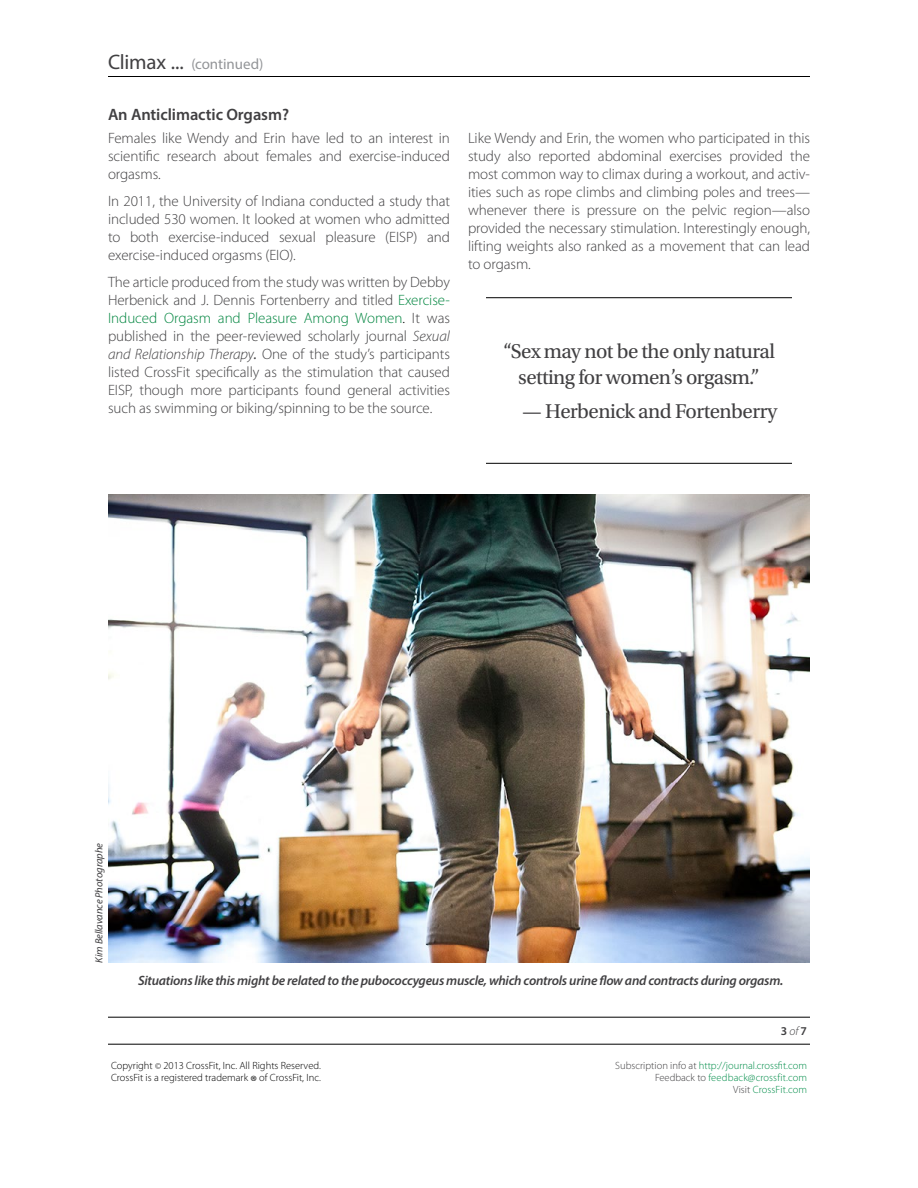
<style>
.page{position:relative;width:918px;height:1188px;background:#fff}
.page>*{position:absolute;margin:0;border:0;box-sizing:border-box;transform-origin:0 0}
.t1{font:21px/25.2px "Utopia Std";letter-spacing:-.025em;color:#414042;text-align:center}
.t2{font:600 16.5px "Myriad Pro";letter-spacing:-.005em;color:#414042}
.t3{font:300 15px/18px "Myriad Pro";letter-spacing:-.005em;color:#414042;text-align:justify}
.t4{font:15px "Myriad Pro";letter-spacing:-.005em;color:#939598}
.t5{font:italic 600 13.5px "Myriad Pro";letter-spacing:-.02em;color:#414042}
.t6{font:600 12px "Myriad Pro";color:#414042}
.t7{font:300 10.5px/12px "Myriad Pro";color:#008d49;text-align:right}
.t8{font:300 10.5px/12px "Myriad Pro";color:#000}
.t9{font:italic 10.5px "Myriad Pro";letter-spacing:-.005em;color:#414042}
.s1{font-size:21px;color:#414042}
.s2{color:#00853f}
.s3{color:#000}
.s4{font-style:italic}
.s5{font-weight:400;font-style:italic}
.s6{font-weight:300;font-style:italic}
.s7{font-size:9px}
.s8{font-size:16.5px}
.s9{color:#414042}
</style>
<div class="page">
<hr style="left:108px;top:76px;width:702px;height:1px;background:#000">
<hr style="left:108px;top:1017px;width:702px;height:1px;background:#000">
<hr style="left:108px;top:1044px;width:702px;height:1px;background:#000">
<img style="left:108px;top:494px;width:702px;height:468px">
<hr style="left:486px;top:297px;width:306px;height:1px;background:#000">
<hr style="left:486px;top:463px;width:306px;height:1px;background:#000">
<p class="t4" style="left:108px;top:55px;width:157px"><span class="s1">Climax ...</span> (continued)</p>
<p class="t2" style="left:108px;top:104px;width:183px">An Anticlimactic Orgasm?</p>
<p class="t3" style="left:108px;top:129px;width:344px">Females like Wendy and Erin have led to an interest in scientific research about females and exercise-induced orgasms.</p>
<p class="t3" style="left:108px;top:192px;width:344px">In 2011, the University of Indiana conducted a study that included 530 women. It looked at women who admitted to both exercise-induced sexual pleasure (EISP) and exercise-induced orgasms (EIO).</p>
<p class="t3" style="left:108px;top:273px;width:344px">The article produced from the study was written by Debby Herbenick and J. Dennis Fortenberry and titled <span class="s2">Exercise-Induced Orgasm and Pleasure Among Women</span><span class="s3">.</span> It was published in the peer-reviewed scholarly journal <span class="s4">Sexual and Relationship Therapy</span><span class="s5">.</span> One of the study’s participants listed CrossFit specifically as the stimulation that caused EISP, though more participants found general activities such as swimming or biking/spinning to be the source.</p>
<p class="t3" style="left:468px;top:130px;width:344px">Like Wendy and Erin, the women who participated in this study also reported abdominal exercises provided the most common way to climax during a workout, and activ&shy;ities such as rope climbs and climbing poles and trees— whenever there is pressure on the pelvic region—also provided the necessary stimulation. Interestingly enough, lifting weights also ranked as a movement that can lead to orgasm.</p>
<h1 class="t1" style="left:503px;top:339px;width:273px">“Sex may not be the only natural setting for women’s orgasm.”</h1>
<h1 class="t1" style="left:522px;top:399px;width:257px">— Herbenick and Fortenberry</h1>
<p class="t9" style="left:92px;top:963px;width:121px;rotate:-90deg">Kim Bellavance Photographe</p>
<p class="t5" style="left:138px;top:972px;width:647px">Situations like this might be related to the pubococcygeus muscle, which controls urine flow and contracts during orgasm.</p>
<p class="t6" style="left:781px;top:1023px;width:28px">3 <span class="s6">of</span> 7</p>
<p class="t8" style="left:111px;top:1060px;width:211px">Copyright <span class="s7">©</span> 2013 CrossFit, Inc. All Rights Reserved.<br>CrossFit is a registered trademark <span class="s8">®</span> of CrossFit, Inc.</p>
<p class="t7" style="left:615px;top:1060px;width:193px"><span class="s9">Subscription info at</span> http://journal.crossfit.com<br><span class="s9">Feedback to</span> feedback@crossfit.com<br><span class="s9">Visit</span> CrossFit.com</p>
</div>
